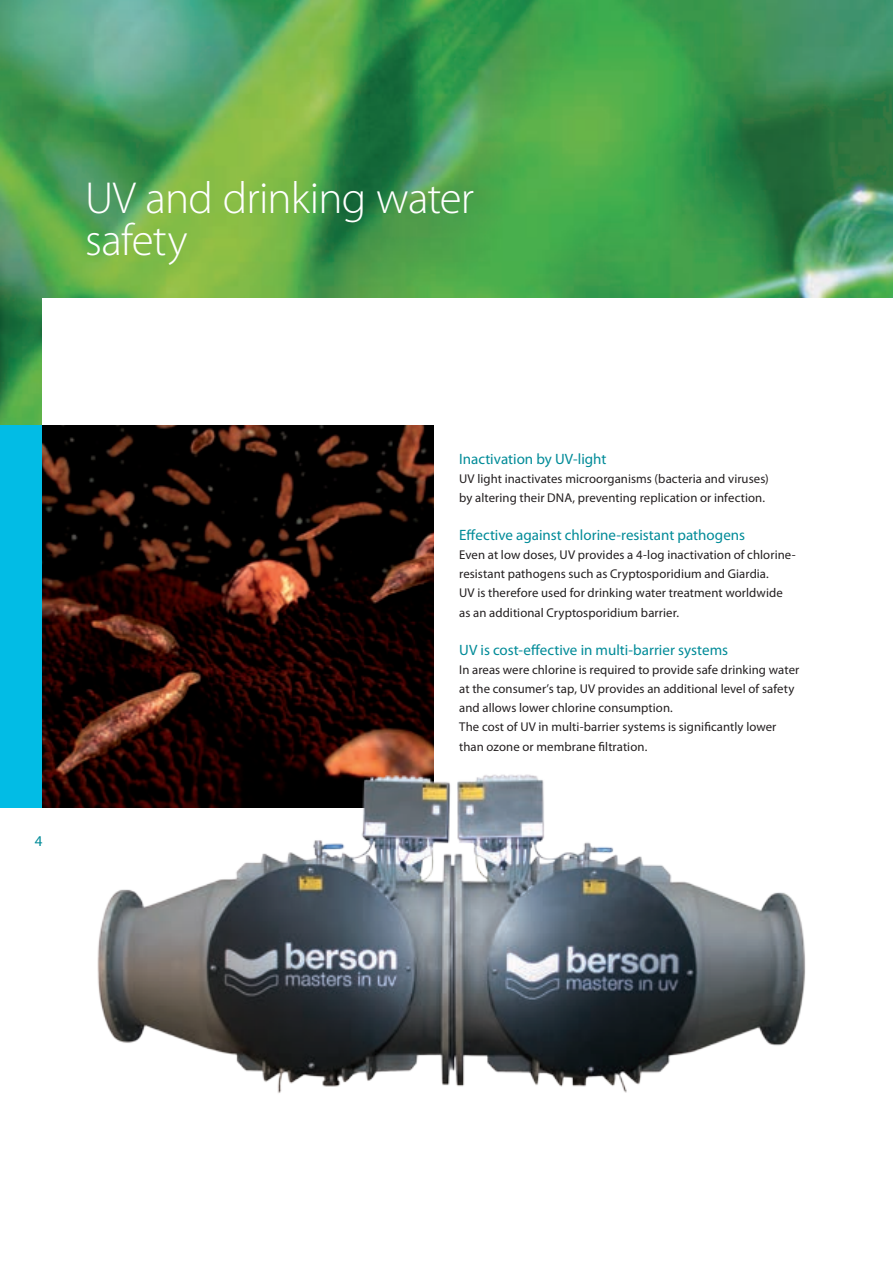
<style>
.page{position:relative;width:893px;height:1263px;background:#fff}
.page>*{position:absolute;margin:0;border:0;box-sizing:border-box;transform-origin:0 0}
.t1{font:300 45px/42.5px "Myriad Pro";letter-spacing:-.02em;color:#fff}
.t2{font:15px "Myriad Pro";color:#008b98}
.t3{font:12.75px/19.2px "Myriad Pro";letter-spacing:.005em;color:#231f20}
</style>
<div class="page">
<img style="left:0;top:0;width:893px;height:425px">
<div style="left:43px;top:298px;width:850px;height:148px;background:#fff"></div>
<div style="left:0;top:425px;width:43px;height:383px;background:#02bce5"></div>
<img style="left:43px;top:425px;width:391px;height:306px">
<img style="left:42px;top:731px;width:764px;height:362px">
<h1 class="t1" style="left:85px;top:177px;width:391px">UV and drinking water safety</h1>
<p class="t2" style="left:35px;top:833px;width:9px">4</p>
<p class="t2" style="left:459px;top:450px;width:149px">Inactivation by UV-light</p>
<p class="t3" style="left:459px;top:469px;width:311px">UV light inactivates microorganisms (bacteria and viruses) by altering their DNA, preventing replication or infection.</p>
<p class="t2" style="left:459px;top:527px;width:287px">Effective against chlorine-resistant pathogens</p>
<p class="t3" style="left:459px;top:546px;width:338px">Even at low doses, UV provides a 4-log inactivation of chlorine&shy;resistant pathogens such as Cryptosporidium and Giardia.<br>UV is therefore used for drinking water treatment worldwide as an additional Cryptosporidium barrier.</p>
<p class="t2" style="left:459px;top:642px;width:270px">UV is cost-effective in multi-barrier systems</p>
<p class="t3" style="left:459px;top:660px;width:342px">In areas were chlorine is required to provide safe drinking water at the consumer’s tap, UV provides an additional level of safety and allows lower chlorine consumption.<br>The cost of UV in multi-barrier systems is significantly lower than ozone or membrane filtration.</p>
</div>
